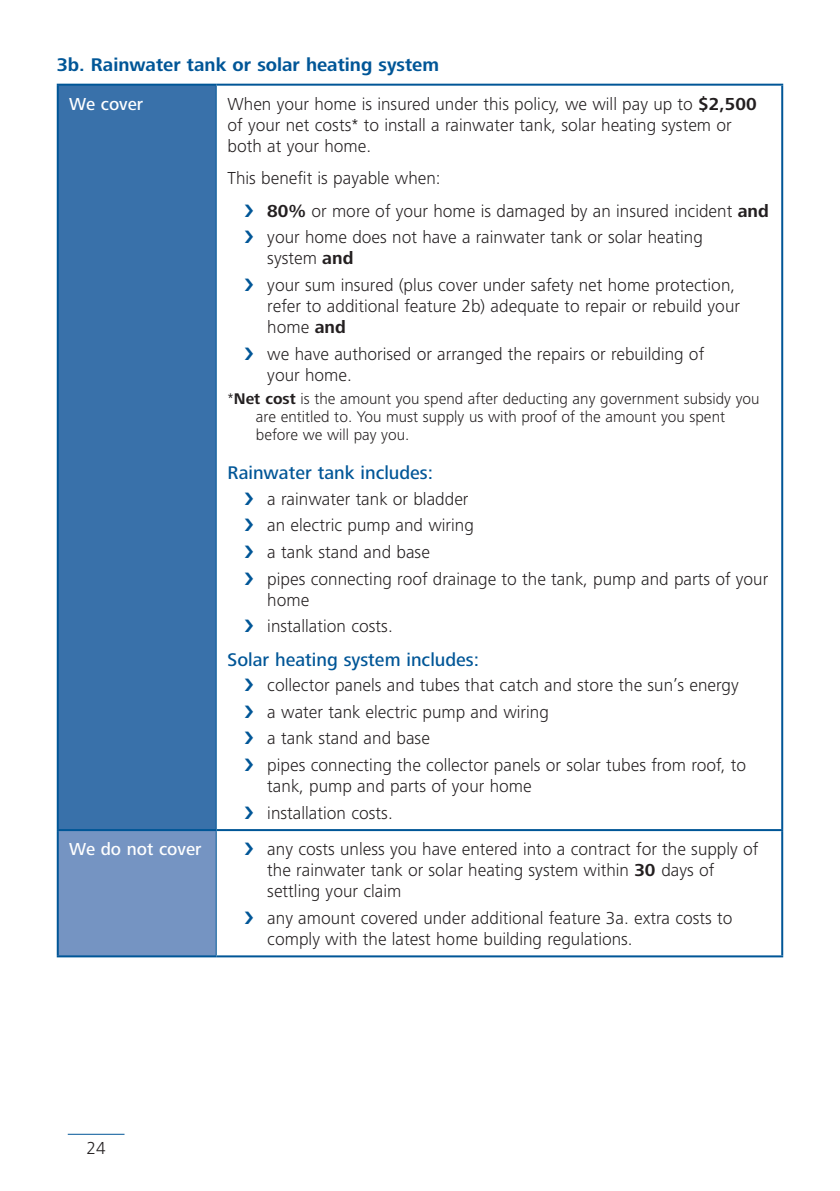
<style>
.page{position:relative;width:840px;height:1191px;background:#fff}
.page>*{position:absolute;margin:0;border:0;box-sizing:border-box;transform-origin:0 0}
.t1{font:500 19px "Frutiger Next LT";color:#005697}
.t2{font:700 19px "Frutiger Next LT";color:#005697}
.t3{font:300 18px/21px "Frutiger Next LT";color:#231f20}
.t4{font:500 18px "Frutiger Next LT";color:#fff}
.t5{font:300 16px/18px "Frutiger Next LT";color:#231f20}
.s1{font-weight:700}
</style>
<div class="page">
<div style="left:58px;top:85px;width:158px;height:745px;background:#3971aa"></div>
<div style="left:58px;top:830px;width:158px;height:126px;background:#7594c2"></div>
<hr style="left:57px;top:84px;width:159px;height:2px;background:#005697">
<hr style="left:57px;top:86px;width:2px;height:743px;background:#005697">
<hr style="left:216px;top:84px;width:566px;height:2px;background:#005697">
<hr style="left:780px;top:86px;width:2px;height:743px;background:#005697">
<hr style="left:780px;top:831px;width:2px;height:124px;background:#005697">
<hr style="left:216px;top:955px;width:566px;height:2px;background:#005697">
<hr style="left:57px;top:831px;width:2px;height:124px;background:#005697">
<hr style="left:57px;top:955px;width:159px;height:2px;background:#005697">
<hr style="left:216px;top:86px;width:1px;height:743px;background:#005697">
<hr style="left:216px;top:831px;width:1px;height:124px;background:#005697">
<hr style="left:57px;top:829px;width:159px;height:2px;background:#005697">
<hr style="left:216px;top:829px;width:566px;height:2px;background:#005697">
<hr style="left:68px;top:1134px;width:56px;height:1px;background:#005697">
<p class="t2" style="left:57px;top:54px;width:383px">3b. Rainwater tank or solar heating system</p>
<p class="t4" style="left:69px;top:94px;width:76px">We cover</p>
<p class="t3" style="left:227px;top:93px;width:530px">When your home is insured under this policy, we will pay up to <span class="s1">$2,500 </span>of your net costs* to install a rainwater tank, solar heating system or both at your home.</p>
<p class="t3" style="left:267px;top:162px;width:502px;line-height:32.4px;text-indent:-40px">This benefit is payable when:<br><span class="s1">80%</span> or more of your home is damaged by an insured incident <span class="s1">and</span></p>
<p class="t3" style="left:267px;top:227px;width:437px">your home does not have a rainwater tank or solar heating system <span class="s1">and</span></p>
<p class="t3" style="left:267px;top:275px;width:474px">your sum insured (plus cover under safety net home protection, refer to additional feature 2b) adequate to repair or rebuild your home <span class="s1">and</span></p>
<p class="t3" style="left:267px;top:343px;width:438px">we have authorised or arranged the repairs or rebuilding of your home.</p>
<p class="t5" style="left:256px;top:390px;width:505px;text-indent:-28px">*<span class="s1">Net cost</span> is the amount you spend after deducting any government subsidy you are entitled to. You must supply us with proof of the amount you spent before we will pay you.</p>
<p class="t1" style="left:227px;top:462px;width:207px">Rainwater tank includes:</p>
<p class="t3" style="left:267px;top:485px;width:502px;line-height:26.6px">a rainwater tank or bladder<br>an electric pump and wiring<br>a tank stand and base<br>pipes connecting roof drainage to the tank, pump and parts of your</p>
<p class="t3" style="left:267px;top:586px;width:127px;line-height:26.6px">home<br>installation costs.</p>
<p class="t1" style="left:227px;top:649px;width:253px">Solar heating system includes:</p>
<p class="t3" style="left:267px;top:672px;width:480px;line-height:26.6px">collector panels and tubes that catch and store the sun’s energy a water tank electric pump and wiring<br>a tank stand and base<br>pipes connecting the collector panels or solar tubes from roof, to</p>
<p class="t3" style="left:267px;top:773px;width:266px;line-height:26.6px">tank, pump and parts of your home installation costs.</p>
<p class="t4" style="left:69px;top:839px;width:134px">We do not cover</p>
<p class="t3" style="left:267px;top:839px;width:492px">any costs unless you have entered into a contract for the supply of the rainwater tank or solar heating system within <span class="s1">30</span> days of settling your claim</p>
<p class="t3" style="left:267px;top:907px;width:466px">any amount covered under additional feature 3a. extra costs to comply with the latest home building regulations.</p>
<p class="t3" style="left:86px;top:1137px;width:21px">24</p>
</div>
